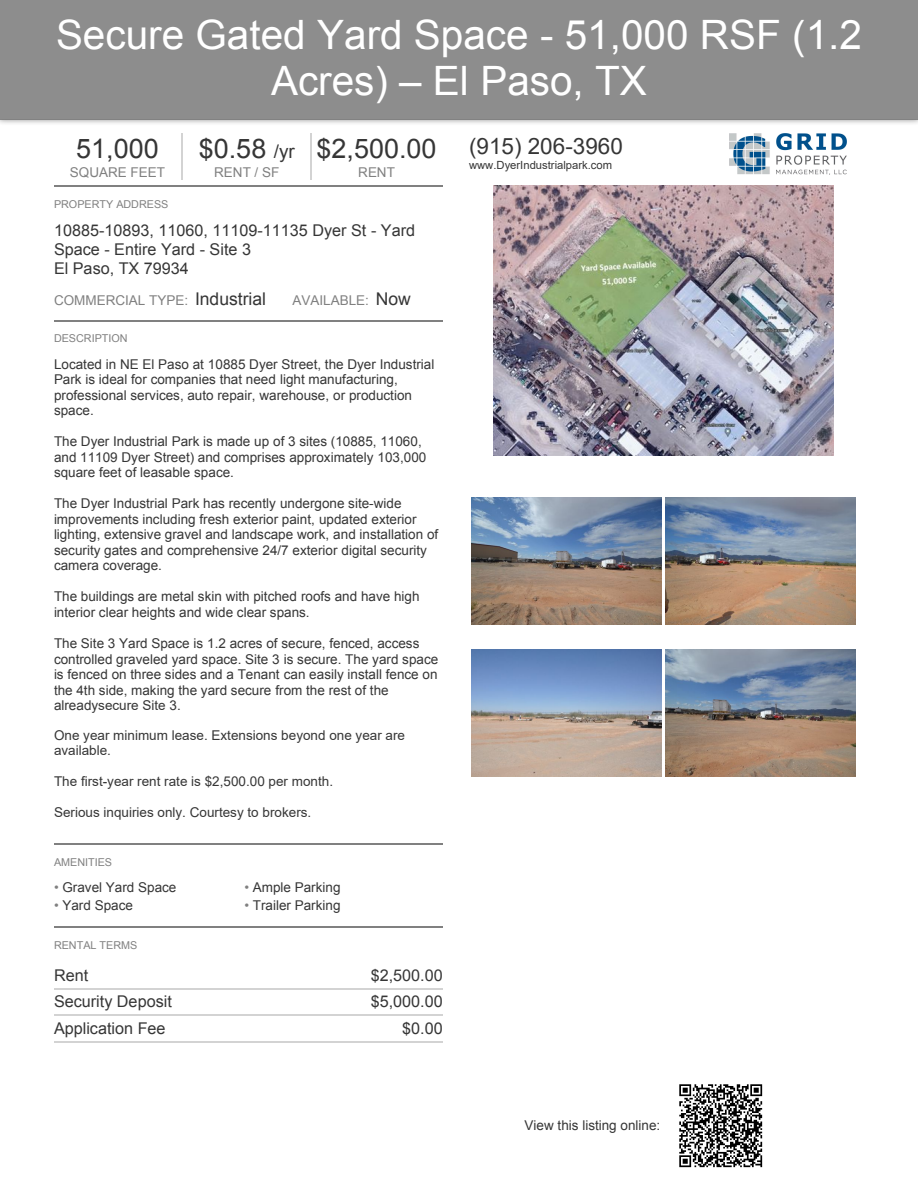
<style>
.page{position:relative;width:918px;height:1188px;background:#fff}
.page>*{position:absolute;margin:0;border:0;box-sizing:border-box;transform-origin:0 0}
.t1{font:40.5px/46.5px "Arial";color:#fff;text-align:center}
.t2{font:27px "Arial";color:#363636}
.t3{font:22.5px "Arial";color:#363636}
.t4{font:16.2px/18.6px "Arial";color:#363636}
.t5{font:13.5px/15.5px "Arial";color:#363636}
.t6{font:13.5px "Arial";color:#808080}
.t7{font:11.25px "Arial";color:#363636}
.t8{font:10.8px "Arial";color:#808080}
.s1{font-size:18.9px}
.s2{font-size:17.55px;color:#363636}
.s3{color:#808080}
</style>
<div class="page">
<div style="left:0;top:0;width:918px;height:120px;background:#8d8d8d"></div>
<hr style="left:181px;top:133px;width:1px;height:47px;background:#d3d3d3">
<hr style="left:310px;top:133px;width:2px;height:47px;background:#d3d3d3">
<img style="left:729px;top:133px;width:117px;height:41px">
<hr style="left:54px;top:185px;width:389px;height:2px;background:#808080">
<hr style="left:54px;top:320px;width:389px;height:1px;background:#808080">
<hr style="left:54px;top:844px;width:389px;height:1px;background:#808080">
<hr style="left:54px;top:927px;width:389px;height:1px;background:#808080">
<hr style="left:54px;top:988px;width:389px;height:1px;background:#d3d3d3">
<hr style="left:54px;top:1014px;width:389px;height:2px;background:#d3d3d3">
<hr style="left:54px;top:1041px;width:389px;height:1px;background:#d3d3d3">
<img style="left:494px;top:185px;width:339px;height:270px">
<img style="left:471px;top:498px;width:191px;height:127px">
<img style="left:665px;top:498px;width:191px;height:127px">
<img style="left:471px;top:650px;width:191px;height:126px">
<img style="left:665px;top:650px;width:191px;height:127px">
<img style="left:679px;top:1084px;width:84px;height:84px">
<h1 class="t1" style="left:56px;top:11px;width:807px">Secure Gated Yard Space - 51,000 RSF (1.2<br>Acres) – El Paso, TX</h1>
<h2 class="t2" style="left:76px;top:134px;width:84px">51,000</h2>
<p class="t6" style="left:70px;top:164px;width:97px">SQUARE FEET</p>
<h2 class="t2" style="left:199px;top:134px;width:98px">$0.58 <span class="s1">/yr</span></h2>
<p class="t6" style="left:214px;top:164px;width:67px">RENT / SF</p>
<h2 class="t2" style="left:317px;top:134px;width:122px">$2,500.00</h2>
<p class="t6" style="left:358px;top:164px;width:38px">RENT</p>
<h3 class="t3" style="left:469px;top:134px;width:155px">(915) 206-3960</h3>
<p class="t7" style="left:469px;top:159px;width:145px">www.DyerIndustrialpark.com</p>
<p class="t8" style="left:54px;top:198px;width:116px">PROPERTY ADDRESS</p>
<p class="t4" style="left:54px;top:221px;width:363px">10885-10893, 11060, 11109-11135 Dyer St - Yard<br>Space - Entire Yard - Site 3<br>El Paso, TX 79934</p>
<p class="t6" style="left:54px;top:293px;width:214px">COMMERCIAL TYPE: <span class="s2">Industrial</span></p>
<p class="t6" style="left:292px;top:293px;width:120px">AVAILABLE: <span class="s2">Now</span></p>
<p class="t8" style="left:54px;top:333px;width:75px">DESCRIPTION</p>
<p class="t5" style="left:54px;top:356px;width:382px">Located in NE El Paso at 10885 Dyer Street, the Dyer Industrial Park is ideal for companies that need light manufacturing, professional services, auto repair, warehouse, or production space.</p>
<p class="t5" style="left:54px;top:434px;width:374px">The Dyer Industrial Park is made up of 3 sites (10885, 11060, and 11109 Dyer Street) and comprises approximately 103,000 square feet of leasable space.</p>
<p class="t5" style="left:54px;top:496px;width:386px">The Dyer Industrial Park has recently undergone site-wide improvements including fresh exterior paint, updated exterior lighting, extensive gravel and landscape work, and installation of security gates and comprehensive 24/7 exterior digital security camera coverage.</p>
<p class="t5" style="left:54px;top:589px;width:367px">The buildings are metal skin with pitched roofs and have high interior clear heights and wide clear spans.</p>
<p class="t5" style="left:54px;top:636px;width:386px">The Site 3 Yard Space is 1.2 acres of secure, fenced, access controlled graveled yard space. Site 3 is secure. The yard space is fenced on three sides and a Tenant can easily install fence on the 4th side, making the yard secure from the rest of the alreadysecure Site 3.</p>
<p class="t5" style="left:54px;top:727px;width:353px">One year minimum lease. Extensions beyond one year are available.</p>
<p class="t5" style="left:54px;top:774px;width:281px">The first-year rent rate is $2,500.00 per month.</p>
<p class="t5" style="left:54px;top:805px;width:259px">Serious inquiries only. Courtesy to brokers.</p>
<p class="t8" style="left:54px;top:856px;width:60px">AMENITIES</p>
<p class="t5" style="left:54px;top:880px;width:124px"><span class="s3">•</span> Gravel Yard Space</p>
<p class="t5" style="left:54px;top:898px;width:80px"><span class="s3">•</span> Yard Space</p>
<p class="t5" style="left:244px;top:880px;width:98px"><span class="s3">•</span> Ample Parking</p>
<p class="t5" style="left:244px;top:898px;width:98px"><span class="s3">•</span> Trailer Parking</p>
<p class="t8" style="left:54px;top:939px;width:85px">RENTAL TERMS</p>
<p class="t4" style="left:54px;top:966px;width:36px">Rent</p>
<p class="t4" style="left:371px;top:966px;width:74px">$2,500.00</p>
<p class="t4" style="left:54px;top:992px;width:119px">Security Deposit</p>
<p class="t4" style="left:371px;top:992px;width:74px">$5,000.00</p>
<p class="t4" style="left:54px;top:1019px;width:113px">Application Fee</p>
<p class="t4" style="left:402px;top:1019px;width:42px">$0.00</p>
<p class="t5" style="left:525px;top:1117px;width:137px">View this listing online:</p>
</div>
